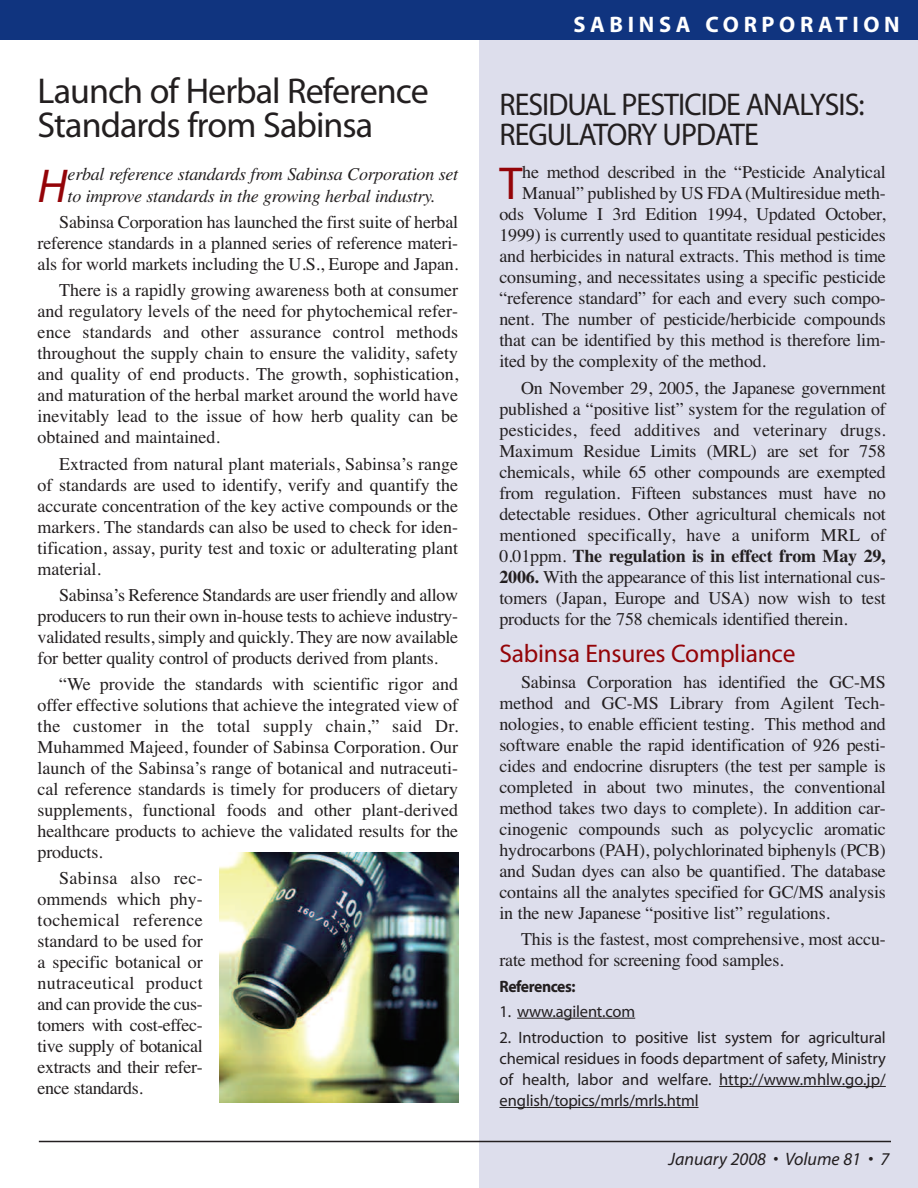
<style>
.page{position:relative;width:918px;height:1188px;background:#fff}
.page>*{position:absolute;margin:0;border:0;box-sizing:border-box;transform-origin:0 0}
.t1{font:italic 47.7px "Myriad";color:#940408}
.t2{font:46.35px "Myriad";color:#940408}
.t3{font:36px/34.5px "Myriad";letter-spacing:-.025em;color:#231f20}
.t4{font:31.5px/30px "Myriad";letter-spacing:-.03em;color:#231f20;scale:.95 1}
.t5{font:25.5px "Myriad";letter-spacing:-.01em;color:#940408}
.t6{font:700 22.5px "Myriad";letter-spacing:.205em;color:#fff}
.t7{font:18px/21px "Times";letter-spacing:-.01em;color:#231f20;text-align:justify}
.t8{font:italic 18px/22px "Times";letter-spacing:-.015em;color:#231f20}
.t9{font:italic 18px "Myriad";color:#231f20}
.t10{font:16.5px/21px "Myriad";letter-spacing:-.01em;color:#231f20;text-align:justify}
.t11{font:700 16.5px "Myriad";letter-spacing:-.03em;color:#231f20;scale:.95 1}
.s1{font-weight:700}
</style>
<div class="page">
<div style="left:479px;top:16px;width:439px;height:1172px;background:#dddeec"></div>
<div style="left:0;top:0;width:918px;height:40px;background:#10347f"></div>
<hr style="left:39px;top:1141px;width:852px;height:1px;background:#231f20">
<hr style="left:517px;top:1018px;width:118px;height:1px;background:#231f20">
<hr style="left:719px;top:1086px;width:167px;height:1px;background:#231f20">
<svg style="left:500px;top:1107px;width:26px;height:1px"></svg>
<hr style="left:526px;top:1107px;width:173px;height:1px;background:#231f20">
<img style="left:219px;top:853px;width:239px;height:250px">
<h3 class="t3" style="left:38px;top:77px;width:393px">Launch of Herbal Reference<br>Standards from Sabinsa</h3>
<h1 class="t1" style="left:38px;top:168px;width:31px">H</h1>
<p class="t8" style="left:68px;top:164px;width:392px">erbal reference standards from Sabinsa Corporation set to improve standards in the growing herbal industry.</p>
<p class="t7" style="left:38px;top:211px;width:422px;text-indent:22px">Sabinsa Corporation has launched the first suite of herbal reference standards in a planned series of reference materi&shy;als for world markets including the U.S., Europe and Japan.</p>
<p class="t7" style="left:38px;top:280px;width:422px;text-indent:22px">There is a rapidly growing awareness both at consumer and regulatory levels of the need for phytochemical refer&shy;ence standards and other assurance control methods throughout the supply chain to ensure the validity, safety and quality of end products. The growth, sophistication, and maturation of the herbal market around the world have inevitably lead to the issue of how herb quality can be obtained and maintained.</p>
<p class="t7" style="left:38px;top:453px;width:422px;text-indent:22px">Extracted from natural plant materials, Sabinsa’s range of standards are used to identify, verify and quantify the accurate concentration of the key active compounds or the markers. The standards can also be used to check for iden&shy;tification, assay, purity test and toxic or adulterating plant material.</p>
<p class="t7" style="left:38px;top:584px;width:422px;text-indent:22px">Sabinsa’s Reference Standards are user friendly and allow producers to run their own in-house tests to achieve industry&shy;validated results, simply and quickly. They are now available for better quality control of products derived from plants.</p>
<p class="t7" style="left:38px;top:673px;width:422px;text-indent:22px">“We provide the standards with scientific rigor and offer effective solutions that achieve the integrated view of the customer in the total supply chain,” said Dr.<br>Muhammed Majeed, founder of Sabinsa Corporation. Our launch of the Sabinsa’s range of botanical and nutraceuti&shy;cal reference standards is timely for producers of dietary supplements, functional foods and other plant-derived healthcare products to achieve the validated results for the products.</p>
<p class="t7" style="left:38px;top:868px;width:167px;text-indent:22px">Sabinsa also rec&shy;ommends which phy&shy;tochemical reference standard to be used for a specific botanical or nutraceutical product and can provide the cus&shy;tomers with cost-effec&shy;tive supply of botanical extracts and their refer&shy;ence standards.</p>
<p class="t6" style="left:574px;top:16px;width:328px">SABINSA CORPORATION</p>
<h3 class="t4" style="left:499px;top:92px;width:386px">RESIDUAL PESTICIDE ANALYSIS:<br>REGULATORY UPDATE</h3>
<h2 class="t2" style="left:500px;top:167px;width:25px">T</h2>
<p class="t7" style="left:522px;top:162px;width:365px">he method described in the “Pesticide Analytical</p>
<p class="t7" style="left:522px;top:183px;width:365px">Manual” published by US FDA(Multiresidue meth-</p>
<p class="t7" style="left:499px;top:204px;width:388px">ods Volume I 3rd Edition 1994, Updated October,</p>
<p class="t7" style="left:499px;top:225px;width:388px">1999) is currently used to quantitate residual pesticides</p>
<p class="t7" style="left:499px;top:246px;width:388px">and herbicides in natural extracts. This method is time</p>
<p class="t7" style="left:499px;top:267px;width:388px">consuming, and necessitates using a specific pesticide</p>
<p class="t7" style="left:499px;top:288px;width:388px">“reference standard” for each and every such compo-</p>
<p class="t7" style="left:499px;top:309px;width:388px">nent. The number of pesticide/herbicide compounds</p>
<p class="t7" style="left:499px;top:330px;width:388px">that can be identified by this method is therefore lim-</p>
<p class="t7" style="left:499px;top:351px;width:268px">ited by the complexity of the method.</p>
<p class="t7" style="left:499px;top:377px;width:388px;text-indent:22px">On November 29, 2005, the Japanese government published a “positive list” system for the regulation of pesticides, feed additives and veterinary drugs.<br>Maximum Residue Limits (MRL) are set for 758 chemicals, while 65 other compounds are exempted from regulation. Fifteen substances must have no detectable residues. Other agricultural chemicals not mentioned specifically, have a uniform MRL of 0.01ppm. <span class="s1">The regulation is in effect from May 29, 2006.</span> With the appearance of this list international cus&shy;tomers (Japan, Europe and USA) now wish to test products for the 758 chemicals identified therein.</p>
<h3 class="t5" style="left:500px;top:643px;width:297px">Sabinsa Ensures Compliance</h3>
<p class="t7" style="left:500px;top:671px;width:388px;text-indent:22px">Sabinsa Corporation has identified the GC-MS method and GC-MS Library from Agilent Tech&shy;nologies, to enable efficient testing. This method and software enable the rapid identification of 926 pesti&shy;cides and endocrine disrupters (the test per sample is completed in about two minutes, the conventional method takes two days to complete). In addition car&shy;cinogenic compounds such as polycyclic aromatic hydrocarbons (PAH), polychlorinated biphenyls (PCB) and Sudan dyes can also be quantified. The database contains all the analytes specified for GC/MS analysis in the new Japanese “positive list” regulations.</p>
<p class="t7" style="left:500px;top:928px;width:388px;text-indent:22px">This is the fastest, most comprehensive, most accu&shy;rate method for screening food samples.</p>
<p class="t11" style="left:500px;top:981px;width:82px">References:</p>
<p class="t10" style="left:500px;top:1002px;width:137px">1. www.agilent.com</p>
<p class="t10" style="left:499px;top:1028px;width:388px">2. Introduction to positive list system for agricultural chemical residues in foods department of safety, Ministry of health, labor and welfare. http://www.mhlw.go.jp/ english/topics/mrls/mrls.html</p>
<p class="t9" style="left:669px;top:1152px;width:222px">January 2008 • Volume 81 • 7</p>
</div>
